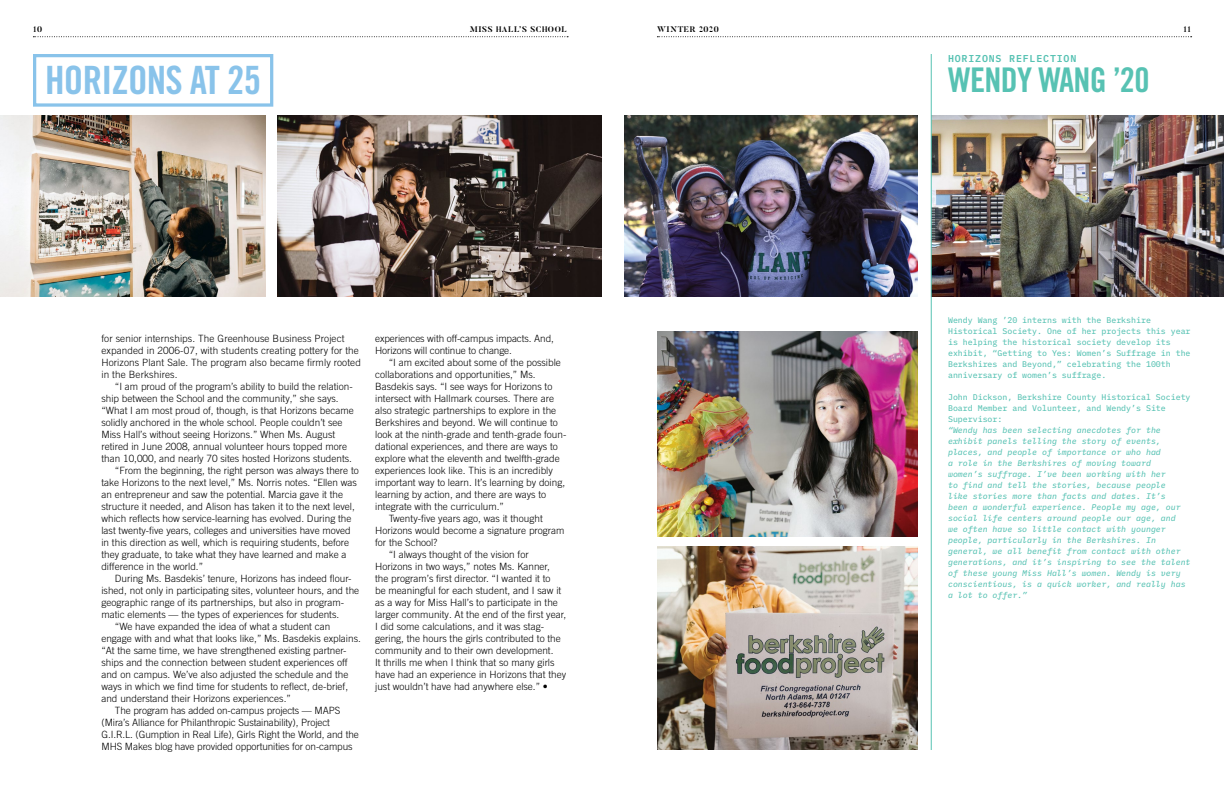
<style>
.page{position:relative;width:1224px;height:792px;background:#fff}
.page>*{position:absolute;margin:0;border:0;box-sizing:border-box;transform-origin:0 0}
.t1{font:39px "Trade Gothic LT Std Bd Cn 20";letter-spacing:-.02em;color:#89c3ea}
.t2{font:34px "Trade Gothic LT Std Bd Cn 20";letter-spacing:-.02em;color:#57c2b3}
.t3{font:300 10px/12px "Trade Gothic LT Pro";color:#000}
.t4{font:600 10px "IBM Plex Mono";letter-spacing:.08em;color:#57c2b3}
.t5{font:italic 8.2px/11px "IBM Plex Mono Text";color:#57c2b3}
.t6{font:8.2px/11px "IBM Plex Mono Text";color:#57c2b3}
.t7{font:700 8px "Butler";letter-spacing:.08em;color:#000}
</style>
<div class="page">
<img style="left:932px;top:115px;width:292px;height:182px">
<hr style="left:931px;top:54px;width:1px;height:696px;background:#57c2b3">
<img style="left:0;top:115px;width:266px;height:182px">
<img style="left:278px;top:115px;width:324px;height:182px">
<img style="left:624px;top:115px;width:293px;height:182px">
<img style="left:657px;top:332px;width:260px;height:205px">
<img style="left:657px;top:547px;width:260px;height:203px">
<div style="left:33px;top:54px;width:240px;height:53px;border:3px solid #89c3ea"></div>
<svg style="left:33px;top:36px;width:535px;height:1px"></svg>
<svg style="left:657px;top:36px;width:535px;height:1px"></svg>
<p class="t7" style="left:33px;top:24px;width:11px">10</p>
<p class="t7" style="left:470px;top:24px;width:99px">MISS HALL’S SCHOOL</p>
<p class="t7" style="left:657px;top:24px;width:63px">WINTER 2020</p>
<p class="t7" style="left:1184px;top:24px;width:9px">11</p>
<h1 class="t1" style="left:45px;top:57px;width:217px">HORIZONS AT 25</h1>
<p class="t3" style="left:101px;top:332px;width:261px">for senior internships. The Greenhouse Business Project expanded in 2006-07, with students creating pottery for the Horizons Plant Sale. The program also became firmly rooted in the Berkshires.</p>
<p class="t3" style="left:115px;top:380px;width:239px">“I am proud of the program’s ability to build the relation-</p>
<p class="t3" style="left:101px;top:392px;width:239px">ship between the School and the community,” she says.</p>
<p class="t3" style="left:101px;top:404px;width:254px">“What I am most proud of, though, is that Horizons became</p>
<p class="t3" style="left:101px;top:416px;width:243px">solidly anchored in the whole school. People couldn’t see</p>
<p class="t3" style="left:101px;top:428px;width:235px">Miss Hall’s without seeing Horizons.” When Ms. August</p>
<p class="t3" style="left:101px;top:440px;width:247px">retired in June 2008, annual volunteer hours topped more</p>
<p class="t3" style="left:101px;top:452px;width:252px">than 10,000, and nearly 70 sites hosted Horizons students.</p>
<p class="t3" style="left:115px;top:464px;width:245px">“From the beginning, the right person was always there to</p>
<p class="t3" style="left:101px;top:476px;width:257px">take Horizons to the next level,” Ms. Norris notes. “Ellen was</p>
<p class="t3" style="left:101px;top:488px;width:243px">an entrepreneur and saw the potential. Marcia gave it the</p>
<p class="t3" style="left:101px;top:500px;width:255px">structure it needed, and Alison has taken it to the next level,</p>
<p class="t3" style="left:101px;top:512px;width:252px">which reflects how service-learning has evolved. During the</p>
<p class="t3" style="left:101px;top:524px;width:251px">last twenty-five years, colleges and universities have moved</p>
<p class="t3" style="left:101px;top:536px;width:249px">in this direction as well, which is requiring students, before</p>
<p class="t3" style="left:101px;top:548px;width:247px">they graduate, to take what they have learned and make a</p>
<p class="t3" style="left:101px;top:560px;width:103px">difference in the world.”</p>
<p class="t3" style="left:115px;top:572px;width:238px">During Ms. Basdekis’ tenure, Horizons has indeed flour-</p>
<p class="t3" style="left:101px;top:584px;width:259px">ished, not only in participating sites, volunteer hours, and the</p>
<p class="t3" style="left:101px;top:596px;width:244px">geographic range of its partnerships, but also in program-</p>
<p class="t3" style="left:101px;top:608px;width:239px">matic elements — the types of experiences for students.</p>
<p class="t3" style="left:115px;top:620px;width:217px">“We have expanded the idea of what a student can</p>
<p class="t3" style="left:101px;top:632px;width:261px">engage with and what that looks like,” Ms. Basdekis explains.</p>
<p class="t3" style="left:101px;top:644px;width:247px">“At the same time, we have strengthened existing partner-</p>
<p class="t3" style="left:101px;top:656px;width:248px">ships and the connection between student experiences off</p>
<p class="t3" style="left:101px;top:668px;width:249px">and on campus. We’ve also adjusted the schedule and the</p>
<p class="t3" style="left:101px;top:680px;width:248px">ways in which we find time for students to reflect, de-brief,</p>
<p class="t3" style="left:101px;top:692px;width:191px">and understand their Horizons experiences.”</p>
<p class="t3" style="left:115px;top:704px;width:227px">The program has added on-campus projects — MAPS</p>
<p class="t3" style="left:101px;top:716px;width:230px">(Mira’s Alliance for Philanthropic Sustainability), Project</p>
<p class="t3" style="left:101px;top:728px;width:259px">G.I.R.L. (Gumption in Real Life), Girls Right the World, and the</p>
<p class="t3" style="left:101px;top:740px;width:253px">MHS Makes blog have provided opportunities for on-campus</p>
<p class="t3" style="left:375px;top:332px;width:180px">experiences with off-campus impacts. And,<br>Horizons will continue to change.</p>
<p class="t3" style="left:389px;top:356px;width:174px">“I am excited about some of the possible</p>
<p class="t3" style="left:375px;top:368px;width:162px">collaborations and opportunities,” Ms.</p>
<p class="t3" style="left:375px;top:380px;width:179px">Basdekis says. “I see ways for Horizons to</p>
<p class="t3" style="left:375px;top:392px;width:180px">intersect with Hallmark courses. There are</p>
<p class="t3" style="left:375px;top:404px;width:183px">also strategic partnerships to explore in the</p>
<p class="t3" style="left:375px;top:416px;width:184px">Berkshires and beyond. We will continue to</p>
<p class="t3" style="left:375px;top:428px;width:193px">look at the ninth-grade and tenth-grade foun-</p>
<p class="t3" style="left:375px;top:440px;width:184px">dational experiences, and there are ways to</p>
<p class="t3" style="left:375px;top:452px;width:186px">explore what the eleventh and twelfth-grade</p>
<p class="t3" style="left:375px;top:464px;width:179px">experiences look like. This is an incredibly</p>
<p class="t3" style="left:375px;top:476px;width:192px">important way to learn. It’s learning by doing,</p>
<p class="t3" style="left:375px;top:488px;width:173px">learning by action, and there are ways to</p>
<p class="t3" style="left:375px;top:500px;width:130px">integrate with the curriculum.”</p>
<p class="t3" style="left:389px;top:512px;width:156px">Twenty-five years ago, was it thought</p>
<p class="t3" style="left:375px;top:524px;width:191px">Horizons would become a signature program</p>
<p class="t3" style="left:375px;top:536px;width:64px">for the School?</p>
<p class="t3" style="left:389px;top:548px;width:142px">“I always thought of the vision for</p>
<p class="t3" style="left:375px;top:560px;width:176px">Horizons in two ways,” notes Ms. Kanner,</p>
<p class="t3" style="left:375px;top:572px;width:177px">the program’s first director. “I wanted it to</p>
<p class="t3" style="left:375px;top:584px;width:188px">be meaningful for each student, and I saw it</p>
<p class="t3" style="left:375px;top:596px;width:184px">as a way for Miss Hall’s to participate in the</p>
<p class="t3" style="left:375px;top:608px;width:192px">larger community. At the end of the first year,</p>
<p class="t3" style="left:375px;top:620px;width:170px">I did some calculations, and it was stag-</p>
<p class="t3" style="left:375px;top:632px;width:187px">gering, the hours the girls contributed to the</p>
<p class="t3" style="left:375px;top:644px;width:180px">community and to their own development.</p>
<p class="t3" style="left:375px;top:656px;width:181px">It thrills me when I think that so many girls</p>
<p class="t3" style="left:375px;top:668px;width:193px">have had an experience in Horizons that they</p>
<p class="t3" style="left:375px;top:680px;width:174px">just wouldn’t have had anywhere else.” •</p>
<p class="t4" style="left:948px;top:50px;width:130px">HORIZONS REFLECTION</p>
<h2 class="t2" style="left:948px;top:60px;width:203px">WENDY WANG ’20</h2>
<p class="t6" style="left:948px;top:314px;width:244px">Wendy Wang ’20 interns with the Berkshire Historical Society. One of her projects this year is helping the historical society develop its exhibit, “Getting to Yes: Women’s Suffrage in the Berkshires and Beyond,” celebrating the 100th anniversary of women’s suffrage.</p>
<p class="t6" style="left:948px;top:391px;width:244px">John Dickson, Berkshire County Historical Society<br>Board Member and Volunteer, and Wendy’s Site<br>Supervisor:</p>
<p class="t5" style="left:948px;top:424px;width:244px">“Wendy has been selecting anecdotes for the exhibit panels telling the story of events, places, and people of importance or who had<br>a role in the Berkshires of moving toward<br>women’s suffrage. I’ve been working with her<br>to find and tell the stories, because people<br>like stories more than facts and dates. It’s<br>been a wonderful experience. People my age, our social life centers around people our age, and<br>we often have so little contact with younger people, particularly in the Berkshires. In general, we all benefit from contact with other generations, and it’s inspiring to see the talent of these young Miss Hall’s women. Wendy is very conscientious, is a quick worker, and really has a lot to offer.”</p>
</div>
